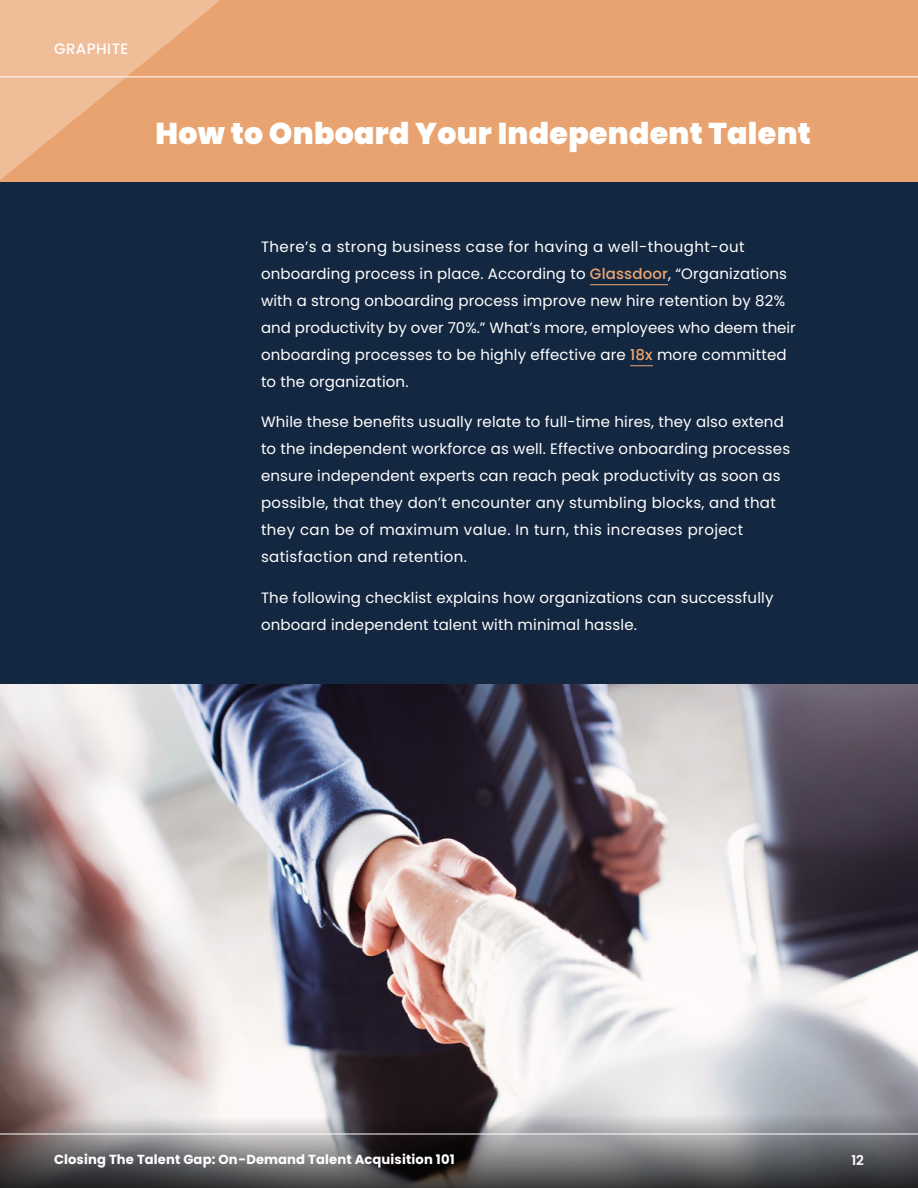
<style>
.page{position:relative;width:918px;height:1188px;background:#132740}
.page>*{position:absolute;margin:0;border:0;box-sizing:border-box;transform-origin:0 0}
.t1{font:900 30px "Poppins";letter-spacing:.01em;color:#fff}
.t2{font:15px/27px "Poppins";letter-spacing:.01em;color:#fff}
.t3{font:500 15px "Poppins";letter-spacing:.03em;color:#fff}
.t4{font:600 13.5px "Poppins";color:#fff}
.t5{font:700 13.2px "Poppins";letter-spacing:.01em;color:#fff}
.s1{font-weight:500;color:#eea672}
</style>
<div class="page">
<img style="left:0;top:685px;width:918px;height:419px">
<svg style="left:0;top:1104px;width:918px;height:84px;background:#797779"></svg>
<hr style="left:0;top:1134px;width:918px;height:1px;background:#fff">
<hr style="left:590px;top:284px;width:78px;height:1px;background:#eea672">
<svg style="left:630px;top:365px;width:23px;height:1px"></svg>
<div style="left:0;top:0;width:918px;height:181px;background:#e8a370"></div>
<svg style="left:0;top:0;width:221px;height:180px"></svg>
<hr style="left:0;top:76px;width:918px;height:1px;background:#fff">
<p class="t3" style="left:54px;top:40px;width:76px">GRAPHITE</p>
<h1 class="t1" style="left:156px;top:116px;width:657px">How to Onboard Your Independent Talent</h1>
<p class="t2" style="left:261px;top:233px;width:536px">There’s a strong business case for having a well-thought-out onboarding process in place. According to <span class="s1">Glassdoor</span>, “Organizations with a strong onboarding process improve new hire retention by 82% and productivity by over 70%.” What’s more, employees who deem their onboarding processes to be highly effective are <span class="s1">18x</span> more committed to the organization.</p>
<p class="t2" style="left:261px;top:409px;width:531px">While these benefits usually relate to full-time hires, they also extend to the independent workforce as well. Effective onboarding processes ensure independent experts can reach peak productivity as soon as possible, that they don’t encounter any stumbling blocks, and that they can be of maximum value. In turn, this increases project satisfaction and retention.</p>
<p class="t2" style="left:261px;top:584px;width:514px">The following checklist explains how organizations can successfully onboard independent talent with minimal hassle.</p>
<p class="t5" style="left:54px;top:1152px;width:402px">Closing The Talent Gap: On-Demand Talent Acquisition 101</p>
<p class="t4" style="left:851px;top:1152px;width:14px">12</p>
</div>
